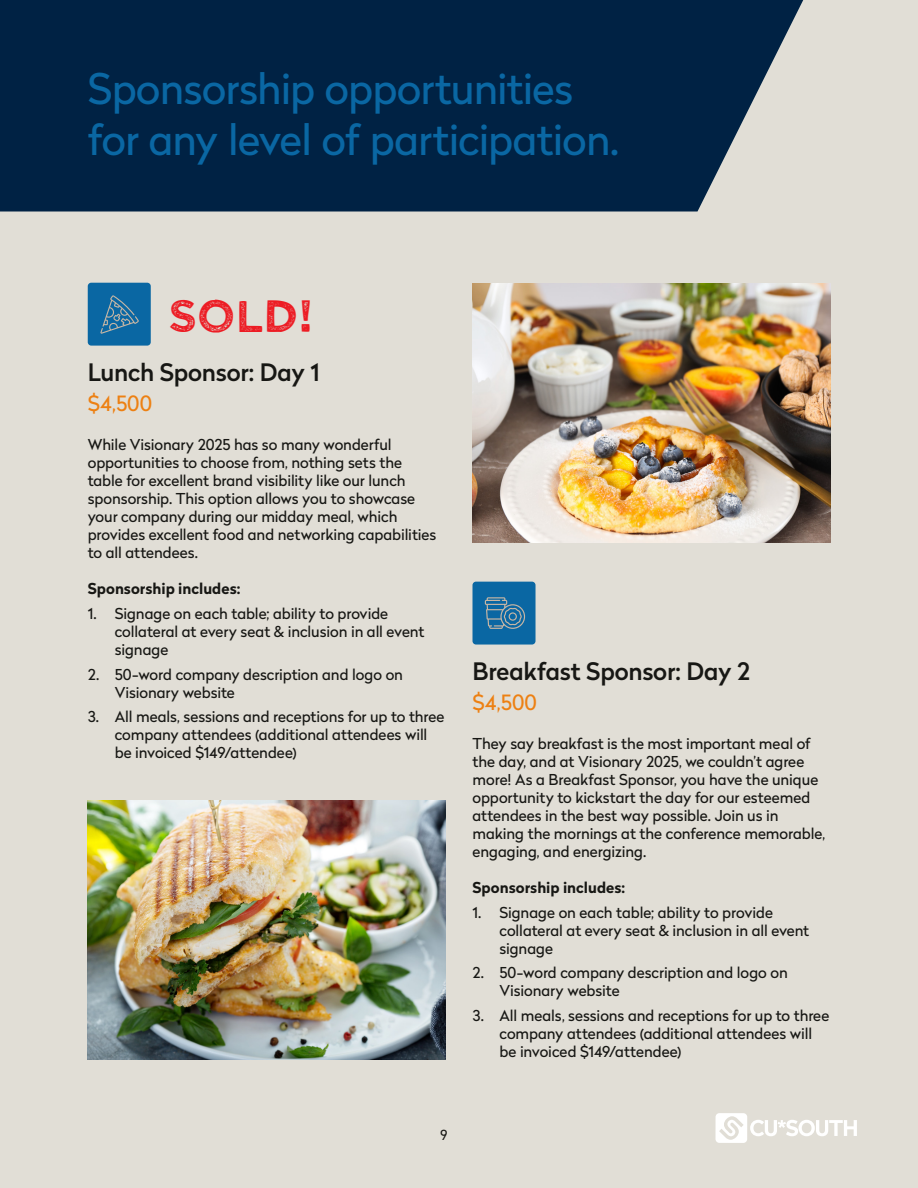
<style>
.page{position:relative;width:918px;height:1188px;background:#e1ded6}
.page>*{position:absolute;margin:0;border:0;box-sizing:border-box;transform-origin:0 0}
.t1{font:45px "Wicked Grit";color:#ed1c24}
.t2{font:42px "Radikal";letter-spacing:-.015em;color:#0a67a3}
.t3{font:500 24px "Radikal";letter-spacing:-.01em;color:#171714}
.t4{font:21px "Radikal";color:#ed8012}
.t5{font:15px/18px "Radikal";letter-spacing:-.005em;color:#171714}
.t6{font:700 15px "Radikal";color:#171714}
.t7{font:15px "DIN Next LT Pro";color:#171714}
</style>
<div class="page">
<img style="left:472px;top:284px;width:358px;height:258px">
<img style="left:88px;top:800px;width:358px;height:259px">
<svg style="left:0;top:0;width:803px;height:212px;background:#0f2e4d"></svg>
<svg style="left:715px;top:1113px;width:142px;height:30px"></svg>
<div style="left:88px;top:283px;width:63px;height:63px;background:#0a67a3;border-radius:4px"></div>
<div style="left:472px;top:582px;width:64px;height:63px;background:#0a67a3;border-radius:4px"></div>
<svg style="left:100px;top:295px;width:39px;height:39px"></svg>
<svg style="left:485px;top:597px;width:40px;height:32px"></svg>
<p class="t2" style="left:88px;top:59px;width:487px">Sponsorship opportunities</p>
<p class="t2" style="left:88px;top:109px;width:533px">for any level of participation.</p>
<p class="t1" style="left:168px;top:287px;width:146px">SOLD!</p>
<p class="t3" style="left:88px;top:355px;width:234px">Lunch Sponsor: Day 1</p>
<p class="t4" style="left:88px;top:388px;width:66px">$4,500</p>
<p class="t5" style="left:88px;top:435px;width:350px">While Visionary 2025 has so many wonderful opportunities to choose from, nothing sets the table for excellent brand visibility like our lunch sponsorship. This option allows you to showcase your company during our midday meal, which provides excellent food and networking capabilities to all attendees.</p>
<p class="t6" style="left:88px;top:578px;width:154px">Sponsorship includes:</p>
<p class="t5" style="left:115px;top:604px;width:311px;text-indent:-27px">1. Signage on each table; ability to provide collateral at every seat &amp; inclusion in all event signage</p>
<p class="t5" style="left:115px;top:665px;width:290px;text-indent:-27px">2. 50-word company description and logo on<br>Visionary website</p>
<p class="t5" style="left:115px;top:707px;width:331px;text-indent:-27px">3. All meals, sessions and receptions for up to three company attendees (additional attendees will be invoiced $149/attendee)</p>
<p class="t3" style="left:472px;top:654px;width:279px">Breakfast Sponsor: Day 2</p>
<p class="t4" style="left:472px;top:687px;width:66px">$4,500</p>
<p class="t5" style="left:472px;top:734px;width:354px">They say breakfast is the most important meal of the day, and at Visionary 2025, we couldn’t agree more! As a Breakfast Sponsor, you have the unique opportunity to kickstart the day for our esteemed attendees in the best way possible. Join us in making the mornings at the conference memorable, engaging, and energizing.</p>
<p class="t6" style="left:472px;top:876px;width:154px">Sponsorship includes:</p>
<p class="t5" style="left:500px;top:903px;width:311px;text-indent:-27px">1. Signage on each table; ability to provide collateral at every seat &amp; inclusion in all event signage</p>
<p class="t5" style="left:500px;top:964px;width:290px;text-indent:-27px">2. 50-word company description and logo on<br>Visionary website</p>
<p class="t5" style="left:500px;top:1006px;width:331px;text-indent:-27px">3. All meals, sessions and receptions for up to three company attendees (additional attendees will be invoiced $149/attendee)</p>
<p class="t7" style="left:440px;top:1126px;width:10px">9</p>
</div>
